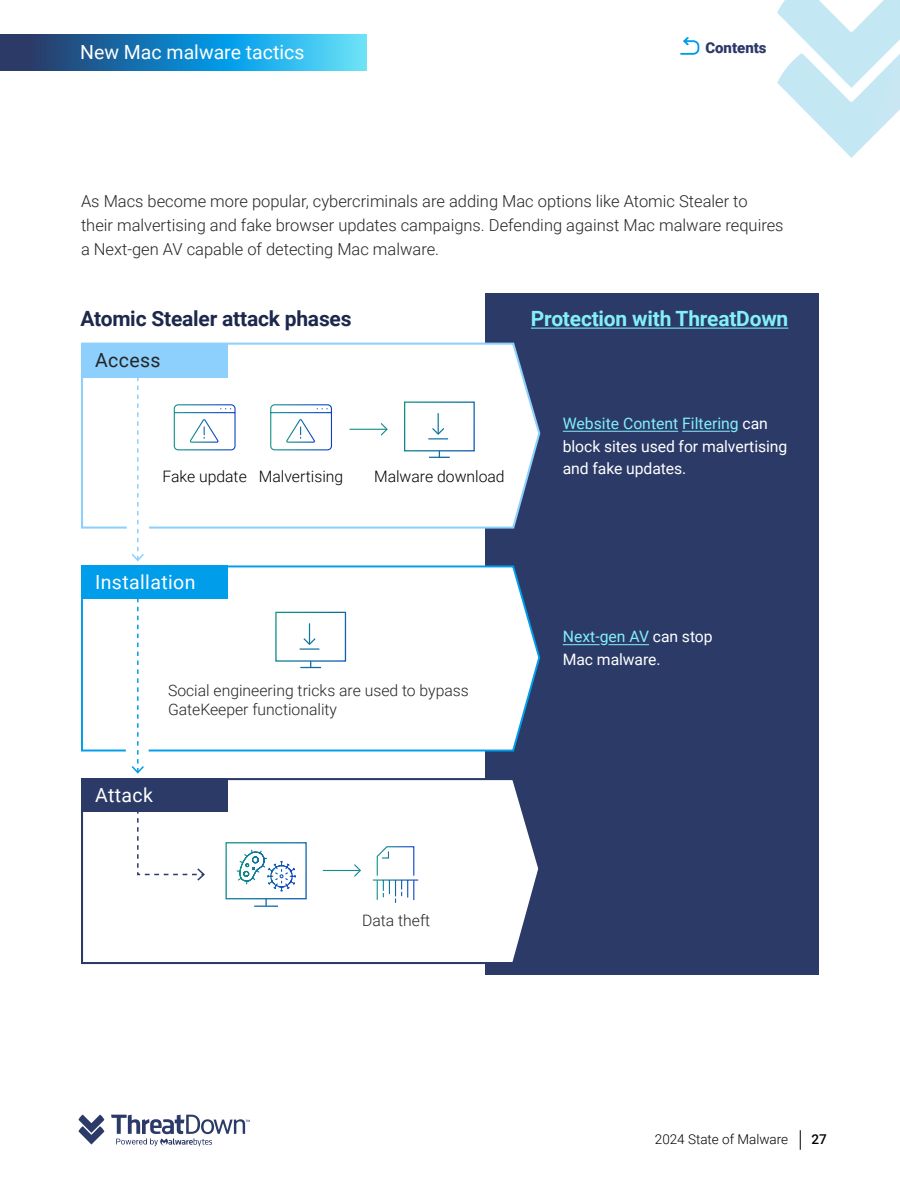
<style>
.page{position:relative;width:900px;height:1200px;background:#fff}
.page>*{position:absolute;margin:0;border:0;box-sizing:border-box;transform-origin:0 0}
.t1{font:700 21px "Roboto";letter-spacing:-.01em;color:#1c284c}
.t2{font:700 21px "Roboto";letter-spacing:-.01em;color:#83f0f8}
.t3{font:19.5px "Roboto";letter-spacing:.005em;color:#fff}
.t4{font:19.5px "Roboto";letter-spacing:.02em;color:#252525}
.t5{font:300 16.5px/24px "Roboto";color:#252525}
.t6{font:15.75px/22.5px "Roboto";letter-spacing:-.005em;color:#fff}
.t7{font:300 15.75px/18.9px "Roboto";color:#252525}
.t8{font:300 15.75px "Roboto";color:#000}
.t9{font:900 15px "Roboto";color:#2b3a67}
.t10{font:300 13.5px "Roboto";color:#000}
.t11{font:500 13.5px "Roboto";color:#000}
.s1{color:#83f0f8}
</style>
<div class="page">
<svg style="left:800px;top:1130px;width:1px;height:20px"></svg>
<svg style="left:78px;top:1115px;width:26px;height:30px"></svg>
<svg style="left:111px;top:1115px;width:139px;height:31px"></svg>
<svg style="left:777px;top:0;width:123px;height:158px"></svg>
<svg style="left:680px;top:37px;width:20px;height:18px"></svg>
<svg style="left:0;top:34px;width:366px;height:36px;background:#2387be"></svg>
<div style="left:486px;top:293px;width:333px;height:682px;background:#2b3a67"></div>
<svg style="left:81px;top:777px;width:458px;height:188px"></svg>
<svg style="left:81px;top:342px;width:460px;height:188px"></svg>
<svg style="left:81px;top:565px;width:460px;height:187px"></svg>
<div style="left:81px;top:344px;width:147px;height:34px;background:#8dcffd"></div>
<div style="left:81px;top:565px;width:147px;height:34px;background:#009deb"></div>
<div style="left:81px;top:778px;width:147px;height:33px;background:#2b3a67"></div>
<hr style="left:563px;top:644px;width:37px;height:1px;background:#83f0f8">
<hr style="left:609px;top:644px;width:40px;height:1px;background:#83f0f8">
<hr style="left:563px;top:431px;width:115px;height:1px;background:#83f0f8">
<hr style="left:682px;top:431px;width:48px;height:1px;background:#83f0f8">
<svg style="left:130px;top:378px;width:16px;height:184px"></svg>
<svg style="left:130px;top:599px;width:16px;height:175px"></svg>
<svg style="left:136px;top:811px;width:70px;height:71px"></svg>
<svg style="left:236px;top:849px;width:60px;height:43px"></svg>
<hr style="left:323px;top:870px;width:37px;height:1px;background:#fff">
<svg style="left:353px;top:863px;width:9px;height:15px"></svg>
<hr style="left:350px;top:429px;width:36px;height:1px;background:#fff">
<svg style="left:379px;top:422px;width:10px;height:15px"></svg>
<svg style="left:173px;top:404px;width:63px;height:47px"></svg>
<svg style="left:270px;top:404px;width:63px;height:47px"></svg>
<svg style="left:300px;top:623px;width:19px;height:27px"></svg>
<div style="left:275px;top:612px;width:71px;height:50px;border:1px solid #fff"></div>
<svg style="left:300px;top:661px;width:21px;height:7px"></svg>
<div style="left:226px;top:842px;width:81px;height:57px;border:1px solid #fff"></div>
<svg style="left:254px;top:899px;width:24px;height:8px"></svg>
<svg style="left:372px;top:846px;width:47px;height:58px"></svg>
<svg style="left:428px;top:413px;width:20px;height:26px"></svg>
<div style="left:404px;top:402px;width:71px;height:49px;border:1px solid #fff"></div>
<svg style="left:429px;top:451px;width:21px;height:7px"></svg>
<hr style="left:531px;top:328px;width:257px;height:1px;background:#83f0f8">
<p class="t3" style="left:80px;top:39px;width:226px">New Mac malware tactics</p>
<p class="t9" style="left:705px;top:37px;width:63px">Contents</p>
<p class="t5" style="left:81px;top:189px;width:704px">As Macs become more popular, cybercriminals are adding Mac options like Atomic Stealer to their malvertising and fake browser updates campaigns. Defending against Mac malware requires a Next-gen AV capable of detecting Mac malware.</p>
<p class="t1" style="left:80px;top:303px;width:273px">Atomic Stealer attack phases</p>
<p class="t4" style="left:95px;top:347px;width:67px">Access</p>
<p class="t8" style="left:162px;top:465px;width:182px">Fake update Malvertising</p>
<p class="t8" style="left:374px;top:465px;width:132px">Malware download</p>
<p class="t2" style="left:531px;top:303px;width:259px">Protection with ThreatDown</p>
<p class="t6" style="left:563px;top:412px;width:226px"><span class="s1">Website Content Filtering</span> can block sites used for malvertising and fake updates.</p>
<p class="t3" style="left:95px;top:568px;width:102px">Installation</p>
<p class="t7" style="left:168px;top:681px;width:302px">Social engineering tricks are used to bypass<br>GateKeeper functionality</p>
<p class="t3" style="left:95px;top:782px;width:59px">Attack</p>
<p class="t6" style="left:563px;top:625px;width:151px"><span class="s1">Next-gen AV</span> can stop<br>Mac malware.</p>
<p class="t7" style="left:362px;top:911px;width:70px">Data theft</p>
<p class="t10" style="left:655px;top:1130px;width:135px">2024 State of Malware</p>
<p class="t11" style="left:811px;top:1130px;width:17px">27</p>
</div>
